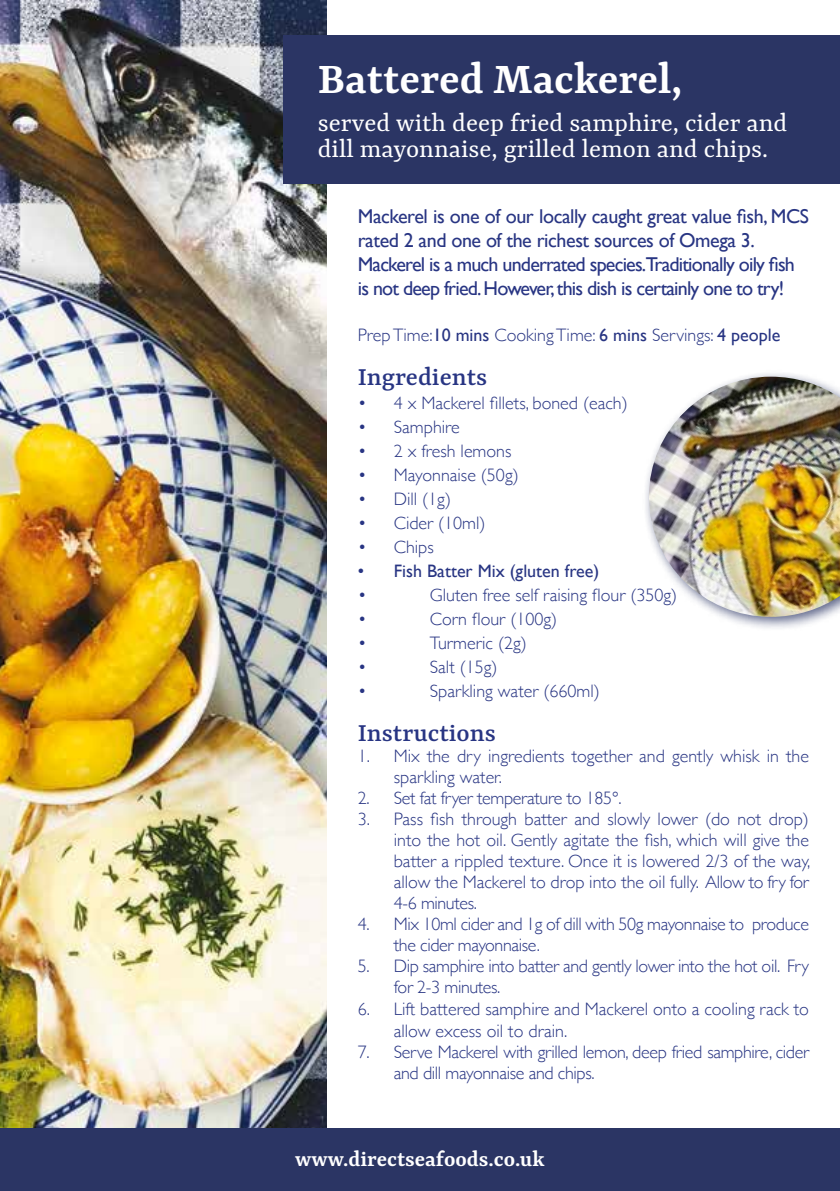
<style>
.page{position:relative;width:840px;height:1191px;background:#fff}
.page>*{position:absolute;margin:0;border:0;box-sizing:border-box;transform-origin:0 0}
.t1{font:600 48px "Rasa";color:#fff}
.t2{font:28px/26px "Rasa";color:#fff}
.t3{font:500 28px "Rasa";color:#283583}
.t4{font:600 24px "Rasa";color:#fff}
.t5{font:20px/24px "Gill Sans";letter-spacing:-.04em;color:#283583}
.t6{font:300 18px/21px "Gill Sans";color:#283583}
.t7{font:300 18px/21px "Gill Sans";letter-spacing:-.02em;color:#283583}
.t8{font:18px "Gill Sans";color:#283583}
.s1{font-weight:400}
</style>
<div class="page">
<img style="left:0;top:0;width:326px;height:1128px">
<div style="left:283px;top:35px;width:556px;height:148px;background:#2b3564"></div>
<div style="left:0;top:1128px;width:839px;height:63px;background:#2b3564"></div>
<div style="left:641px;top:370px;width:198px;height:262px;background:#2b3564;opacity:.75"></div>
<img style="left:648px;top:377px;width:191px;height:240px">
<h1 class="t1" style="left:317px;top:49px;width:365px">Battered Mackerel,</h1>
<h2 class="t2" style="left:317px;top:111px;width:471px">served with deep fried samphire, cider and dill mayonnaise, grilled lemon and chips.</h2>
<p class="t5" style="left:357px;top:204px;width:452px">Mackerel is one of our locally caught great value fish, MCS rated 2 and one of the richest sources of Omega 3.<br>Mackerel is a much underrated species.Traditionally oily fish is not deep fried. However, this dish is certainly one to try!</p>
<p class="t6" style="left:357px;top:324px;width:424px">Prep Time:<span class="s1">10 mins</span> Cooking Time: <span class="s1">6 mins</span> Servings: <span class="s1">4 people</span></p>
<h2 class="t3" style="left:357px;top:360px;width:131px">Ingredients</h2>
<p class="t6" style="left:357px;top:392px;width:271px">• 4 x Mackerel fillets, boned (each)</p>
<p class="t6" style="left:357px;top:416px;width:104px">• Samphire</p>
<p class="t6" style="left:357px;top:440px;width:155px">• 2 x fresh lemons</p>
<p class="t6" style="left:357px;top:464px;width:162px">• Mayonnaise (50g)</p>
<p class="t6" style="left:357px;top:488px;width:95px">• Dill (1g)</p>
<p class="t6" style="left:357px;top:512px;width:129px">• Cider (10ml)</p>
<p class="t6" style="left:357px;top:536px;width:77px">• Chips</p>
<p class="t8" style="left:357px;top:560px;width:243px">• Fish Batter Mix (gluten free)</p>
<p class="t6" style="left:357px;top:584px;width:10px">•</p>
<p class="t6" style="left:429px;top:584px;width:248px">Gluten free self raising flour (350g)</p>
<p class="t6" style="left:357px;top:608px;width:10px">•</p>
<p class="t6" style="left:429px;top:608px;width:129px">Corn flour (100g)</p>
<p class="t6" style="left:357px;top:632px;width:10px">•</p>
<p class="t6" style="left:429px;top:632px;width:98px">Turmeric (2g)</p>
<p class="t6" style="left:357px;top:656px;width:10px">•</p>
<p class="t6" style="left:429px;top:656px;width:69px">Salt (15g)</p>
<p class="t6" style="left:357px;top:680px;width:10px">•</p>
<p class="t6" style="left:429px;top:680px;width:171px">Sparkling water (660ml)</p>
<h2 class="t3" style="left:357px;top:716px;width:139px">Instructions</h2>
<p class="t6" style="left:393px;top:745px;width:416px;text-indent:-36px">1. Mix the dry ingredients together and gently whisk in the sparkling water.</p>
<p class="t7" style="left:357px;top:787px;width:265px">2. Set fat fryer temperature to 185°.</p>
<p class="t6" style="left:393px;top:808px;width:418px;text-align:justify;text-indent:-36px">3. Pass fish through batter and slowly lower (do not drop) into the hot oil. Gently agitate the fish, which will give the batter a rippled texture. Once it is lowered 2/3 of the way, allow the Mackerel to drop into the oil fully. Allow to fry for 4-6 minutes.</p>
<p class="t7" style="left:393px;top:913px;width:416px;text-indent:-36px">4. Mix 10ml cider and 1g of dill with 50g mayonnaise to produce the cider mayonnaise.</p>
<p class="t7" style="left:393px;top:955px;width:416px;text-indent:-36px">5. Dip samphire into batter and gently lower into the hot oil. Fry for 2-3 minutes.</p>
<p class="t6" style="left:393px;top:997px;width:416px;line-height:22px;text-indent:-36px">6. Lift battered samphire and Mackerel onto a cooling rack to allow excess oil to drain.</p>
<p class="t7" style="left:393px;top:1041px;width:416px;text-indent:-36px">7. Serve Mackerel with grilled lemon, deep fried samphire, cider and dill mayonnaise and chips.</p>
<h3 class="t4" style="left:295px;top:1144px;width:251px">www.directseafoods.co.uk</h3>
</div>
